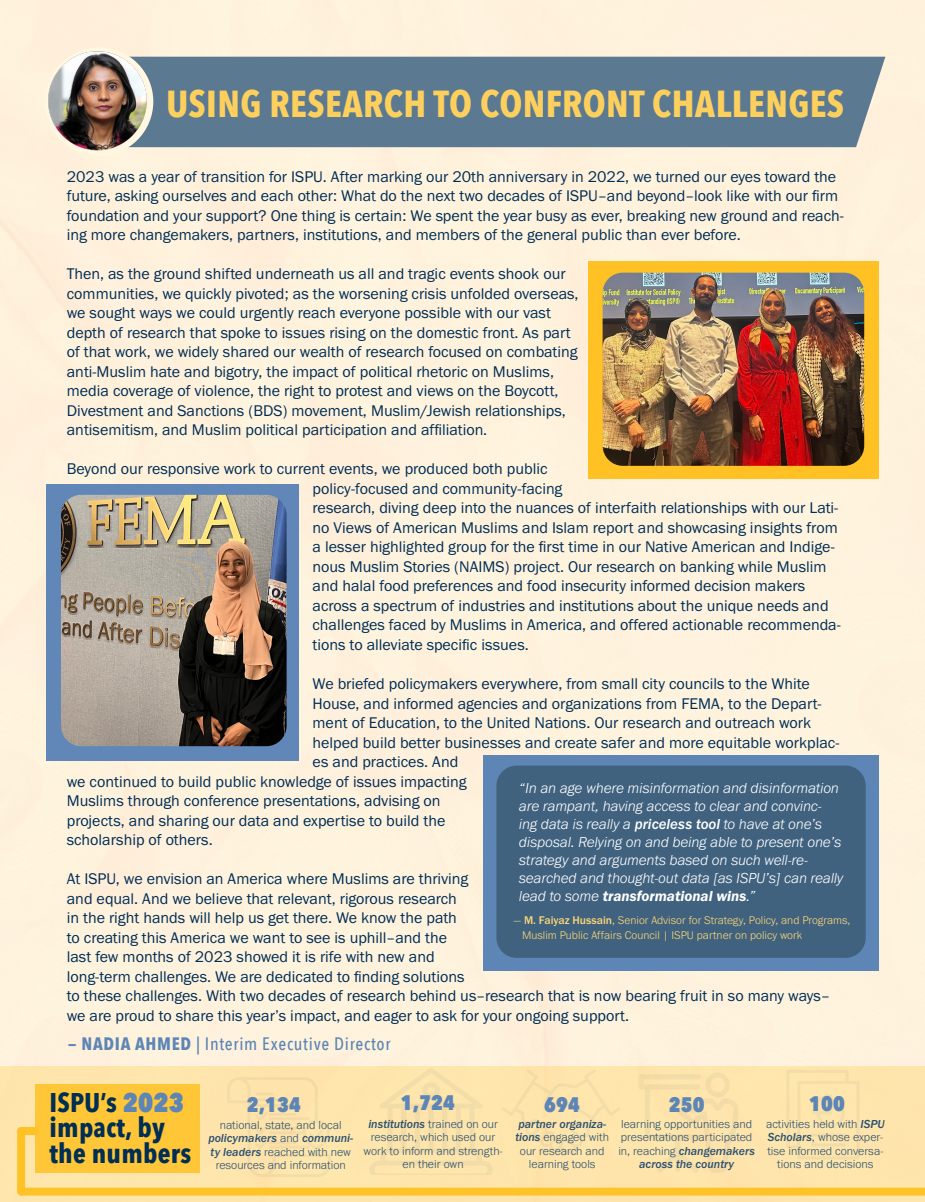
<style>
.page{position:relative;width:925px;height:1202px;background:#fff}
.page>*{position:absolute;margin:0;border:0;box-sizing:border-box;transform-origin:0 0}
.t1{font:700 37.5px "Avenir Next Condensed";letter-spacing:.01em;color:#fdd05e}
.t2{font:700 27px/25.5px "Avenir Next Condensed";letter-spacing:.01em;color:#002e54}
.t3{font:800 21px "Avenir Next Condensed";letter-spacing:.01em;color:#5d85b5}
.t4{font:500 18px "Avenir Next Condensed";letter-spacing:.04em;color:#5d85b5}
.t5{font:16.05px/19.5px "Franklin Gothic URW Boo";color:#002d55}
.t6{font:italic 300 15px/18px "Franklin Gothic URW";color:#fff}
.t7{font:15px "Franklin Gothic URW Dem Ita";color:#fff}
.t8{font:300 12px/13.5px "Franklin Gothic URW";color:#2b5172;text-align:center}
.t9{font:12px/13.5px "Franklin Gothic URW Med Ita";color:#2b5172;text-align:center}
.t10{font:300 11.55px/15px "Franklin Gothic URW";color:#fdd879}
.s1{font-family:"Franklin Gothic URW Med Ita";font-weight:400;font-style:normal}
.s2{font-family:"Franklin Gothic URW";font-weight:300;font-style:italic}
.s3{font-weight:500}
.s4{font-weight:700}
.s5{font-weight:800;color:#5d85b5}
.s6{font-family:"Franklin Gothic URW";font-weight:300}
.s7{font-family:"Franklin Gothic URW Med Ita";font-weight:400}
</style>
<div class="page">
<div style="left:0;top:0;width:925px;height:1065px;background:#fef2dd"></div>
<svg style="left:0;top:1065px;width:925px;height:137px;background:#fedd8e"></svg>
<img style="left:367px;top:1062px;width:125px;height:112px">
<svg style="left:18px;top:1187px;width:907px;height:8px;background:#fec534"></svg>
<div style="left:152px;top:57px;width:733px;height:90px;background:#5c7992"></div>
<div style="left:588px;top:261px;width:290px;height:217px;background:#ffc123"></div>
<img style="left:43px;top:48px;width:109px;height:106px">
<img style="left:602px;top:273px;width:262px;height:193px">
<div style="left:46px;top:484px;width:253px;height:276px;background:#6087b7"></div>
<img style="left:61px;top:495px;width:226px;height:251px">
<div style="left:484px;top:755px;width:395px;height:216px;background:#5d85b5"></div>
<div style="left:496px;top:765px;width:369px;height:192px;background:#40627f;border-radius:20px"></div>
<div style="left:18px;top:1127px;width:21px;height:8px;background:#ffc123;border-radius:4px"></div>
<img style="left:225px;top:1076px;width:108px;height:101px">
<img style="left:492px;top:1043px;width:137px;height:137px">
<img style="left:637px;top:1071px;width:102px;height:102px">
<img style="left:774px;top:1066px;width:98px;height:97px">
<div style="left:17px;top:1127px;width:8px;height:68px;background:#ffc123;border-radius:4px"></div>
<h1 class="t1" style="left:166px;top:81px;width:679px">USING RESEARCH TO CONFRONT CHALLENGES</h1>
<p class="t5" style="left:67px;top:166px;width:778px">2023 was a year of transition for ISPU. After marking our 20th anniversary in 2022, we turned our eyes toward the future, asking ourselves and each other: What do the next two decades of ISPU–and beyond–look like with our firm foundation and your support? One thing is certain: We spent the year busy as ever, breaking new ground and reach&shy;ing more changemakers, partners, institutions, and members of the general public than ever before.</p>
<p class="t5" style="left:67px;top:264px;width:513px">Then, as the ground shifted underneath us all and tragic events shook our communities, we quickly pivoted; as the worsening crisis unfolded overseas, we sought ways we could urgently reach everyone possible with our vast depth of research that spoke to issues rising on the domestic front. As part of that work, we widely shared our wealth of research focused on combating anti-Muslim hate and bigotry, the impact of political rhetoric on Muslims, media coverage of violence, the right to protest and views on the Boycott, Divestment and Sanctions (BDS) movement, Muslim/Jewish relationships, antisemitism, and Muslim political participation and affiliation.</p>
<p class="t5" style="left:313px;top:459px;width:530px;text-indent:-246px">Beyond our responsive work to current events, we produced both public<br>policy-focused and community-facing<br>research, diving deep into the nuances of interfaith relationships with our Lati&shy;no Views of American Muslims and Islam report and showcasing insights from a lesser highlighted group for the first time in our Native American and Indige&shy;nous Muslim Stories (NAIMS) project. Our research on banking while Muslim and halal food preferences and food insecurity informed decision makers across a spectrum of industries and institutions about the unique needs and challenges faced by Muslims in America, and offered actionable recommenda&shy;tions to alleviate specific issues.</p>
<p class="t5" style="left:313px;top:673px;width:499px">We briefed policymakers everywhere, from small city councils to the White</p>
<p class="t5" style="left:313px;top:693px;width:510px">House, and informed agencies and organizations from FEMA, to the Depart-</p>
<p class="t5" style="left:313px;top:712px;width:500px">ment of Education, to the United Nations. Our research and outreach work</p>
<p class="t5" style="left:313px;top:732px;width:528px">helped build better businesses and create safer and more equitable workplac-</p>
<p class="t5" style="left:313px;top:751px;width:147px">es and practices. And</p>
<p class="t5" style="left:67px;top:771px;width:401px">we continued to build public knowledge of issues impacting</p>
<p class="t5" style="left:67px;top:790px;width:375px">Muslims through conference presentations, advising on</p>
<p class="t5" style="left:67px;top:810px;width:380px">projects, and sharing our data and expertise to build the</p>
<p class="t5" style="left:67px;top:829px;width:147px">scholarship of others.</p>
<p class="t5" style="left:67px;top:868px;width:765px">At ISPU, we envision an America where Muslims are thriving<br>and equal. And we believe that relevant, rigorous research<br>in the right hands will help us get there. We know the path<br>to creating this America we want to see is uphill–and the<br>last few months of 2023 showed it is rife with new and<br>long-term challenges. We are dedicated to finding solutions<br>to these challenges. With two decades of research behind us–research that is now bearing fruit in so many ways– we are proud to share this year’s impact, and eager to ask for your ongoing support.</p>
<p class="t6" style="left:519px;top:778px;width:326px">“In an age where misinformation and disinformation are rampant, having access to clear and convinc&shy;ing data is really a <span class="s1">priceless tool</span> to have at one’s disposal. Relying on and being able to present one’s strategy and arguments based on such well-re&shy;searched and thought-out data [as ISPU’s] can really</p>
<p class="t7" style="left:519px;top:886px;width:238px"><span class="s2">lead to some</span> transformational wins<span class="s2">.”</span></p>
<p class="t10" style="left:522px;top:912px;width:330px;text-indent:-9px">— <span class="s3">M. Faiyaz Hussain</span>, Senior Advisor for Strategy, Policy, and Programs,<br>Muslim Public Affairs Council | ISPU partner on policy work</p>
<p class="t4" style="left:68px;top:1032px;width:324px"><span class="s4">— NADIA AHMED</span> | Interim Executive Director</p>
<h2 class="t2" style="left:50px;top:1089px;width:143px">ISPU’s <span class="s5">2023 </span>impact, by the numbers</h2>
<h3 class="t3" style="left:247px;top:1091px;width:56px">2,134</h3>
<p class="t8" style="left:220px;top:1117px;width:123px">national, state, and local</p>
<p class="t9" style="left:208px;top:1131px;width:146px">policymakers <span class="s6">and</span> communi-</p>
<p class="t8" style="left:211px;top:1144px;width:142px"><span class="s7">ty leaders</span> reached with new resources and information</p>
<h3 class="t3" style="left:401px;top:1089px;width:56px">1,724</h3>
<p class="t9" style="left:368px;top:1117px;width:131px">institutions <span class="s6">trained on our</span></p>
<p class="t8" style="left:363px;top:1130px;width:141px">research, which used our work to inform and strength&shy;en their own</p>
<h3 class="t3" style="left:544px;top:1091px;width:37px">694</h3>
<p class="t9" style="left:518px;top:1116px;width:89px">partner organiza-</p>
<p class="t8" style="left:515px;top:1130px;width:95px"><span class="s7">tions</span> engaged with our research and learning tools</p>
<h3 class="t3" style="left:669px;top:1091px;width:37px">250</h3>
<p class="t8" style="left:621px;top:1116px;width:133px;text-align:left">learning opportunities and presentations participated</p>
<p class="t9" style="left:618px;top:1143px;width:138px"><span class="s6">in, reaching</span> changemakers across the country</p>
<h3 class="t3" style="left:809px;top:1090px;width:37px">100</h3>
<p class="t8" style="left:766px;top:1116px;width:120px">activities held with <span class="s7">ISPU<br>Scholars</span>, whose exper&shy;tise informed conversa&shy;tions and decisions</p>
</div>
